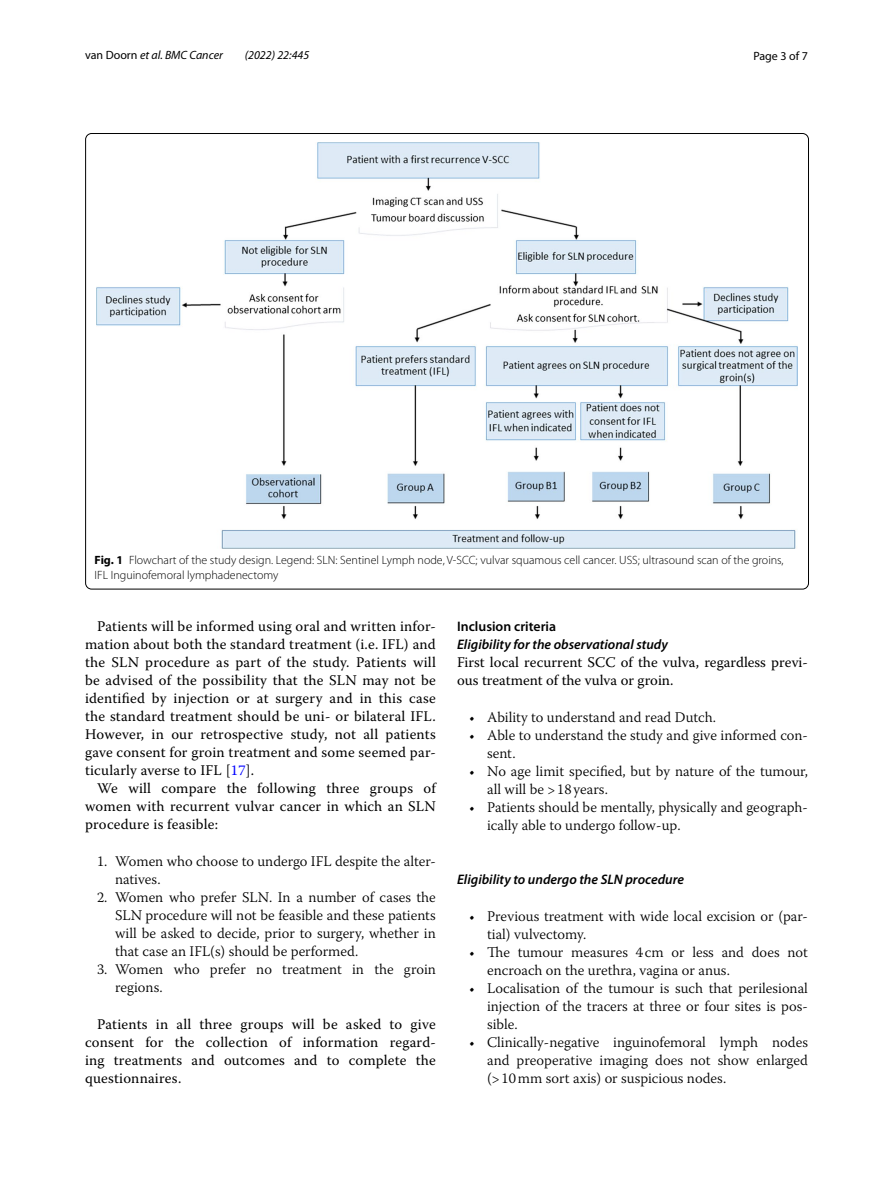
<style>
.page{position:relative;width:893px;height:1187px;background:#fff}
.page>*{position:absolute;margin:0;border:0;box-sizing:border-box;transform-origin:0 0}
.t1{font:300 14.7px/18px "Warnock Pro";color:#000}
.t2{font:14.7px/18px "Warnock Pro";letter-spacing:.015em;color:#000;text-align:justify}
.t3{font:italic 600 13.8px "Myriad Pro";color:#000}
.t4{font:600 13.8px "Myriad Pro";color:#000}
.t5{font:300 12px/15px "Myriad Pro";color:#000}
.t6{font:italic 12px "Myriad Pro";color:#000}
.t7{font:12px "Myriad Pro";color:#000}
.s1{font-style:normal}
.s2{font-weight:700}
.s3{color:#00f}
</style>
<div class="page">
<img style="left:97px;top:142px;width:700px;height:407px">
<p class="t6" style="left:85px;top:48px;width:139px"><span class="s1">van Doorn</span> et al. BMC Cancer</p>
<p class="t6" style="left:245px;top:48px;width:66px">(2022) 22:445</p>
<p class="t7" style="left:753px;top:48px;width:56px">Page 3 of 7</p>
<p class="t5" style="left:95px;top:552px;width:691px"><span class="s2">Fig. 1</span> Flowchart of the study design. Legend: SLN: Sentinel Lymph node, V-SCC; vulvar squamous cell cancer. USS; ultrasound scan of the groins,<br>IFL Inguinofemoral lymphadenectomy</p>
<p class="t2" style="left:85px;top:617px;width:352px;text-indent:12px">Patients will be informed using oral and written infor&shy;mation about both the standard treatment (i.e. IFL) and the SLN procedure as part of the study. Patients will be advised of the possibility that the SLN may not be identified by injection or at surgery and in this case the standard treatment should be uni- or bilateral IFL.<br>However, in our retrospective study, not all patients gave consent for groin treatment and some seemed par&shy;ticularly averse to IFL [<span class="s3">17</span>].</p>
<p class="t2" style="left:85px;top:779px;width:352px;text-indent:12px">We will compare the following three groups of women with recurrent vulvar cancer in which an SLN procedure is feasible:</p>
<p class="t1" style="left:115px;top:852px;width:322px;text-indent:-18px">1. Women who choose to undergo IFL despite the alter&shy;natives.</p>
<p class="t1" style="left:115px;top:888px;width:322px;text-align:justify;text-indent:-18px">2. Women who prefer SLN. In a number of cases the SLN procedure will not be feasible and these patients will be asked to decide, prior to surgery, whether in that case an IFL(s) should be performed.</p>
<p class="t1" style="left:115px;top:960px;width:322px;text-indent:-18px">3. Women who prefer no treatment in the groin regions.</p>
<p class="t2" style="left:85px;top:1014px;width:352px;text-indent:12px">Patients in all three groups will be asked to give consent for the collection of information regard&shy;ing treatments and outcomes and to complete the questionnaires.</p>
<p class="t4" style="left:457px;top:617px;width:101px">Inclusion criteria</p>
<p class="t3" style="left:457px;top:635px;width:212px">Eligibility for the observational study</p>
<p class="t2" style="left:457px;top:652px;width:352px">First local recurrent SCC of the vulva, regardless previ&shy;ous treatment of the vulva or groin.</p>
<p class="t1" style="left:469px;top:707px;width:248px">• Ability to understand and read Dutch.</p>
<p class="t1" style="left:487px;top:725px;width:322px;text-indent:-18px">• Able to understand the study and give informed con&shy;sent.</p>
<p class="t1" style="left:487px;top:761px;width:322px;text-indent:-18px">• No age limit specified, but by nature of the tumour, all will be &gt;18 years.</p>
<p class="t1" style="left:487px;top:797px;width:322px;text-indent:-18px">• Patients should be mentally, physically and geograph&shy;ically able to undergo follow-up.</p>
<p class="t3" style="left:457px;top:871px;width:228px">Eligibility to undergo the SLN procedure</p>
<p class="t1" style="left:487px;top:907px;width:322px;text-indent:-18px">• Previous treatment with wide local excision or (par&shy;tial) vulvectomy.</p>
<p class="t1" style="left:487px;top:943px;width:322px;text-indent:-18px">• The tumour measures 4 cm or less and does not encroach on the urethra, vagina or anus.</p>
<p class="t1" style="left:487px;top:979px;width:322px;text-align:justify;text-indent:-18px">• Localisation of the tumour is such that perilesional injection of the tracers at three or four sites is pos&shy;sible.</p>
<p class="t1" style="left:487px;top:1033px;width:322px;text-align:justify;text-indent:-18px">• Clinically-negative inguinofemoral lymph nodes and preoperative imaging does not show enlarged (&gt;10mm sort axis) or suspicious nodes.</p>
</div>
